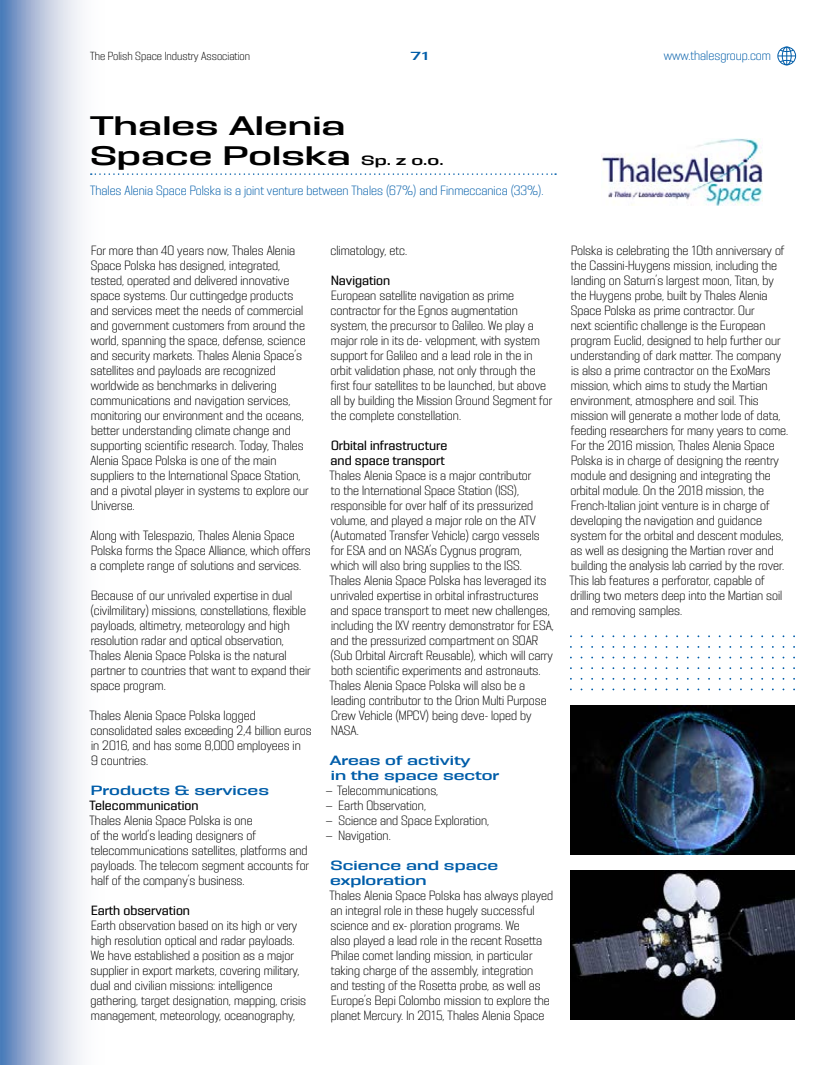
<style>
.page{position:relative;width:840px;height:1065px;background:#fff}
.page>*{position:absolute;margin:0;border:0;box-sizing:border-box;transform-origin:0 0}
.t1{font:24px/30px "PODIUM Sharp 9.8";color:#000}
.t2{font:12px/15px "PODIUM Sharp 5.5";color:#000}
.t3{font:12px "PODIUM Sharp 5.5";color:#005da9}
.t4{font:12px/15px "PODIUM Sharp 5.7";color:#000}
.t5{font:12px/15px "PODIUM Sharp 8.8";color:#005da9}
.t6{font:10.5px "PODIUM Sharp 5.5";color:#000}
.t7{font:10.5px "PODIUM Sharp 9.8";color:#005da9}
.s1{font-size:12px}
</style>
<div class="page">
<svg style="left:0;top:0;width:91px;height:1065px"></svg>
<svg style="left:778px;top:47px;width:18px;height:18px"></svg>
<svg style="left:91px;top:173px;width:465px;height:2px"></svg>
<img style="left:570px;top:870px;width:225px;height:150px">
<img style="left:570px;top:705px;width:225px;height:150px">
<img style="left:602px;top:138px;width:160px;height:68px">
<p class="t6" style="left:90px;top:49px;width:162px">The Polish Space Industry Association</p>
<p class="t7" style="left:410px;top:49px;width:21px">71</p>
<p class="t3" style="left:664px;top:48px;width:109px">www.thalesgroup.com</p>
<h1 class="t1" style="left:90px;top:111px;width:355px">Thales Alenia<br>Space Polska <span class="s1">Sp. z o.o.</span></h1>
<p class="t3" style="left:90px;top:183px;width:455px">Thales Alenia Space Polska is a joint venture between Thales (67%) and Finmeccanica (33%).</p>
<p class="t2" style="left:90px;top:243px;width:220px">For more than 40 years now, Thales Alenia Space Polska has designed, integrated, tested, operated and delivered innovative space systems. Our cuttingedge products and services meet the needs of commercial and government customers from around the world, spanning the space, defense, science and security markets. Thales Alenia Space’s satellites and payloads are recognized worldwide as benchmarks in delivering communications and navigation services, monitoring our environment and the oceans, better understanding climate change and supporting scientific research. Today, Thales Alenia Space Polska is one of the main suppliers to the International Space Station, and a pivotal player in systems to explore our Universe.</p>
<p class="t2" style="left:90px;top:528px;width:222px">Along with Telespazio, Thales Alenia Space<br>Polska forms the Space Alliance, which offers a complete range of solutions and services.</p>
<p class="t2" style="left:90px;top:588px;width:223px">Because of our unrivaled expertise in dual (civilmilitary) missions, constellations, flexible payloads, altimetry, meteorology and high resolution radar and optical observation, Thales Alenia Space Polska is the natural partner to countries that want to expand their space program.</p>
<p class="t2" style="left:90px;top:708px;width:224px">Thales Alenia Space Polska logged consolidated sales exceeding 2,4 billion euros in 2016, and has some 8,000 employees in<br>9 countries.</p>
<p class="t5" style="left:91px;top:783px;width:180px">Products &amp; services</p>
<p class="t4" style="left:90px;top:798px;width:111px">Telecommunication</p>
<p class="t2" style="left:90px;top:813px;width:221px">Thales Alenia Space Polska is one<br>of the world’s leading designers of telecommunications satellites, platforms and payloads. The telecom segment accounts for half of the company’s business.</p>
<p class="t4" style="left:91px;top:903px;width:101px">Earth observation</p>
<p class="t2" style="left:91px;top:918px;width:217px">Earth observation based on its high or very high resolution optical and radar payloads.<br>We have established a position as a major supplier in export markets, covering military, dual and civilian missions: intelligence gathering, target designation, mapping, crisis management, meteorology, oceanography,</p>
<p class="t2" style="left:331px;top:243px;width:78px">climatology, etc.</p>
<p class="t4" style="left:331px;top:273px;width:61px">Navigation</p>
<p class="t2" style="left:331px;top:288px;width:223px">European satellite navigation as prime contractor for the Egnos augmentation system, the precursor to Galileo. We play a major role in its de- velopment, with system support for Galileo and a lead role in the in orbit validation phase, not only through the first four satellites to be launched, but above all by building the Mission Ground Segment for the complete constellation.</p>
<p class="t4" style="left:331px;top:438px;width:118px">Orbital infrastructure and space transport</p>
<p class="t2" style="left:330px;top:468px;width:226px">Thales Alenia Space is a major contributor<br>to the International Space Station (ISS), responsible for over half of its pressurized volume, and played a major role on the ATV (Automated Transfer Vehicle) cargo vessels for ESA and on NASA’s Cygnus program,<br>which will also bring supplies to the ISS.<br>Thales Alenia Space Polska has leveraged its unrivaled expertise in orbital infrastructures and space transport to meet new challenges, including the IXV reentry demonstrator for ESA, and the pressurized compartment on SOAR (Sub Orbital Aircraft Reusable), which will carry both scientific experiments and astronauts.<br>Thales Alenia Space Polska will also be a leading contributor to the Orion Multi Purpose Crew Vehicle (MPCV) being deve- loped by NASA.</p>
<p class="t5" style="left:330px;top:753px;width:171px">Areas of activity<br>in the space sector</p>
<p class="t2" style="left:326px;top:783px;width:114px">— Telecommunications,</p>
<p class="t2" style="left:326px;top:798px;width:102px">— Earth Observation,</p>
<p class="t2" style="left:326px;top:813px;width:165px">— Science and Space Exploration,</p>
<p class="t2" style="left:326px;top:828px;width:66px">— Navigation.</p>
<p class="t5" style="left:330px;top:858px;width:169px">Science and space exploration</p>
<p class="t2" style="left:330px;top:888px;width:225px">Thales Alenia Space Polska has always played an integral role in these hugely successful science and ex- ploration programs. We<br>also played a lead role in the recent Rosetta Philae comet landing mission, in particular taking charge of the assembly, integration<br>and testing of the Rosetta probe, as well as Europe’s Bepi Colombo mission to explore the planet Mercury. In 2015, Thales Alenia Space</p>
<p class="t2" style="left:570px;top:243px;width:220px">Polska is celebrating the 10th anniversary of the Cassini-Huygens mission, including the landing on Saturn’s largest moon, Titan, by the Huygens probe, built by Thales Alenia Space Polska as prime contractor. Our<br>next scientific challenge is the European program Euclid, designed to help further our understanding of dark matter. The company is also a prime contractor on the ExoMars mission, which aims to study the Martian environment, atmosphere and soil. This mission will generate a mother lode of data, feeding researchers for many years to come.<br>For the 2016 mission, Thales Alenia Space Polska is in charge of designing the reentry module and designing and integrating the orbital module. On the 2018 mission, the French-Italian joint venture is in charge of developing the navigation and guidance system for the orbital and descent modules, as well as designing the Martian rover and building the analysis lab carried by the rover.<br>This lab features a perforator, capable of drilling two meters deep into the Martian soil and removing samples.</p>
</div>
